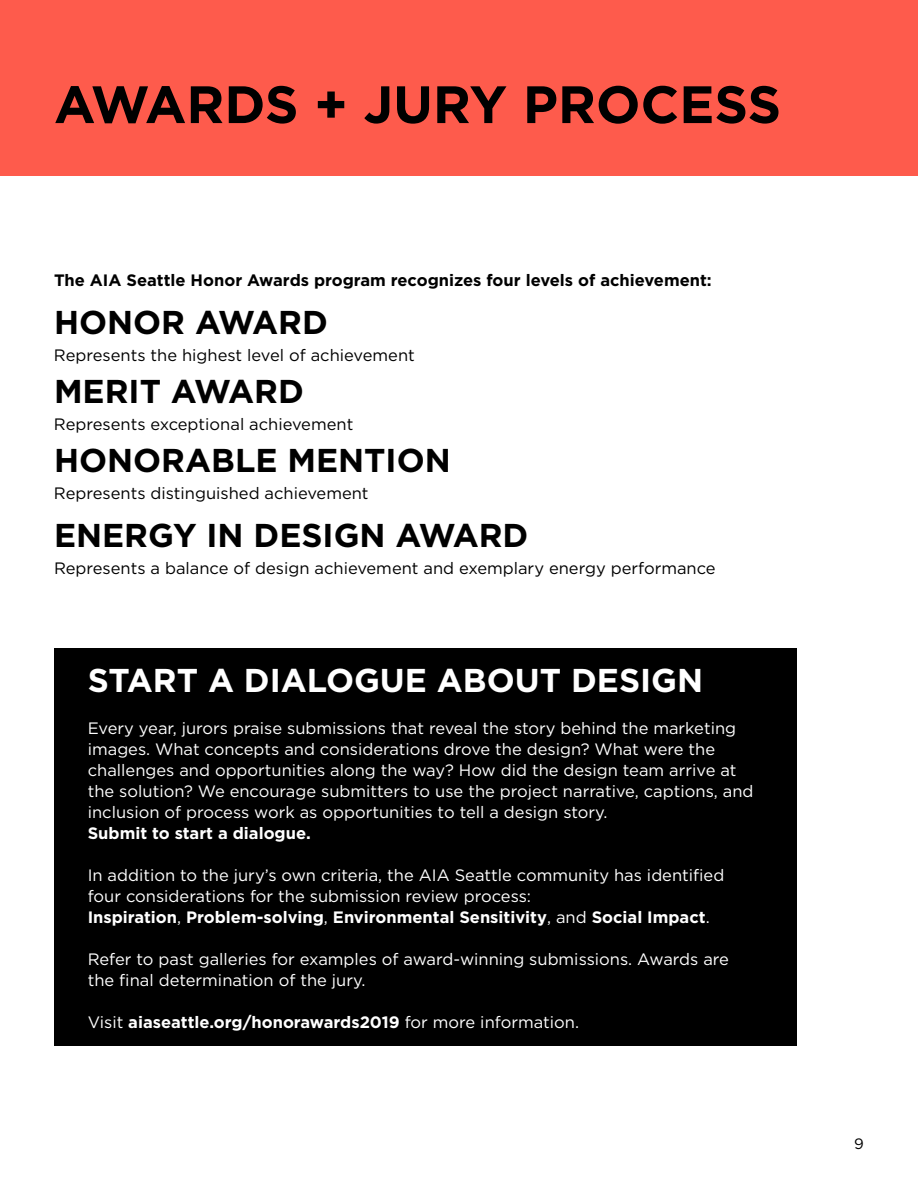
<style>
.page{position:relative;width:918px;height:1188px;background:#fff}
.page>*{position:absolute;margin:0;border:0;box-sizing:border-box;transform-origin:0 0}
.t1{font:700 52.5px "Gotham";color:#000}
.t2{font:700 33px "Gotham";color:#000}
.t3{font:700 33px "Gotham";color:#fff}
.t4{font:16.5px/21px "Gotham";color:#fff}
.t5{font:16.5px "Gotham";color:#000}
.t6{font:700 16.5px "Gotham";color:#fff}
.t7{font:700 16.5px "Gotham";color:#000}
.t8{font:15px "Gotham";color:#000}
.s1{font-weight:700}
.s2{font-weight:400}
</style>
<div class="page">
<div style="left:0;top:0;width:918px;height:176px;background:#fe5b4c"></div>
<div style="left:54px;top:648px;width:742px;height:398px;background:#000"></div>
<h1 class="t1" style="left:54px;top:70px;width:729px">AWARDS + JURY PROCESS</h1>
<p class="t7" style="left:54px;top:269px;width:659px">The AIA Seattle Honor Awards program recognizes four levels of achievement:</p>
<h2 class="t2" style="left:54px;top:300px;width:275px">HONOR AWARD</h2>
<p class="t5" style="left:54px;top:344px;width:362px">Represents the highest level of achievement</p>
<h2 class="t2" style="left:54px;top:369px;width:251px">MERIT AWARD</h2>
<p class="t5" style="left:54px;top:413px;width:301px">Represents exceptional achievement</p>
<h2 class="t2" style="left:54px;top:438px;width:398px">HONORABLE MENTION</h2>
<p class="t5" style="left:54px;top:482px;width:316px">Represents distinguished achievement</p>
<h2 class="t2" style="left:54px;top:513px;width:476px">ENERGY IN DESIGN AWARD</h2>
<p class="t5" style="left:54px;top:557px;width:663px">Represents a balance of design achievement and exemplary energy performance</p>
<h2 class="t3" style="left:88px;top:659px;width:617px">START A DIALOGUE ABOUT DESIGN</h2>
<p class="t4" style="left:88px;top:718px;width:667px">Every year, jurors praise submissions that reveal the story behind the marketing images. What concepts and considerations drove the design? What were the challenges and opportunities along the way? How did the design team arrive at the solution? We encourage submitters to use the project narrative, captions, and inclusion of process work as opportunities to tell a design story.</p>
<p class="t6" style="left:88px;top:823px;width:224px">Submit to start a dialogue.</p>
<p class="t4" style="left:88px;top:865px;width:638px">In addition to the jury’s own criteria, the AIA Seattle community has identified four considerations for the submission review process:<br><span class="s1">Inspiration</span>, <span class="s1">Problem-solving</span>, <span class="s1">Environmental Sensitivity</span>, and <span class="s1">Social Impact</span>.</p>
<p class="t4" style="left:88px;top:949px;width:643px">Refer to past galleries for examples of award-winning submissions. Awards are the final determination of the jury.</p>
<p class="t6" style="left:88px;top:1011px;width:493px"><span class="s2">Visit</span> aiaseattle.org/honorawards2019 <span class="s2">for more information.</span></p>
<p class="t8" style="left:854px;top:1134px;width:11px">9</p>
</div>
